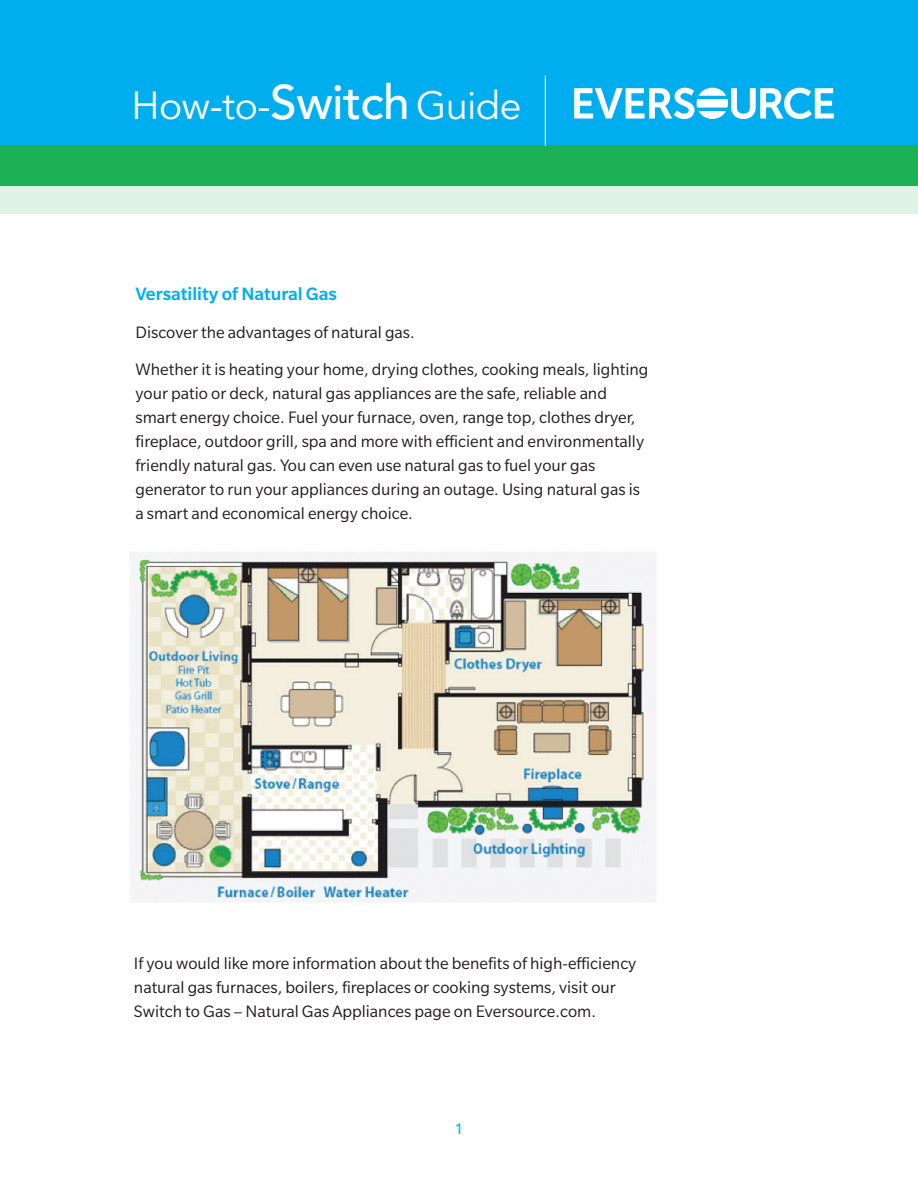
<style>
.page{position:relative;width:918px;height:1188px;background:#fff}
.page>*{position:absolute;margin:0;border:0;box-sizing:border-box;transform-origin:0 0}
.t1{font:39px "Avenir";letter-spacing:-.01em;color:#fff}
.t2{font:500 19.5px "Slate Pro";color:#00aeef}
.t3{font:18px/24px "Slate Pro";color:#231f20}
.t4{font:500 15px "Avenir";color:#00aeef}
.s1{font-weight:500;font-size:48px}
</style>
<div class="page">
<div style="left:0;top:169px;width:918px;height:45px;background:#dff4e7"></div>
<div style="left:0;top:144px;width:918px;height:41px;background:#1db156"></div>
<div style="left:0;top:0;width:918px;height:145px;background:#00aeef"></div>
<svg style="left:574px;top:88px;width:260px;height:31px"></svg>
<hr style="left:545px;top:76px;width:1px;height:70px;background:#fff">
<img style="left:130px;top:552px;width:526px;height:350px">
<h1 class="t1" style="left:131px;top:83px;width:391px">How-to-<span class="s1">Switch</span> Guide</h1>
<p class="t2" style="left:135px;top:284px;width:203px">Versatility of Natural Gas</p>
<p class="t3" style="left:135px;top:313px;width:515px;line-height:37.5px">Discover the advantages of natural gas.<br>Whether it is heating your home, drying clothes, cooking meals, lighting</p>
<p class="t3" style="left:135px;top:382px;width:510px">your patio or deck, natural gas appliances are the safe, reliable and smart energy choice. Fuel your furnace, oven, range top, clothes dryer, fireplace, outdoor grill, spa and more with efficient and environmentally friendly natural gas. You can even use natural gas to fuel your gas generator to run your appliances during an outage. Using natural gas is a smart and economical energy choice.</p>
<p class="t3" style="left:134px;top:952px;width:504px">If you would like more information about the benefits of high-efficiency natural gas furnaces, boilers, fireplaces or cooking systems, visit our<br>Switch to Gas – Natural Gas Appliances page on Eversource.com.</p>
<p class="t4" style="left:455px;top:1121px;width:10px">1</p>
</div>
